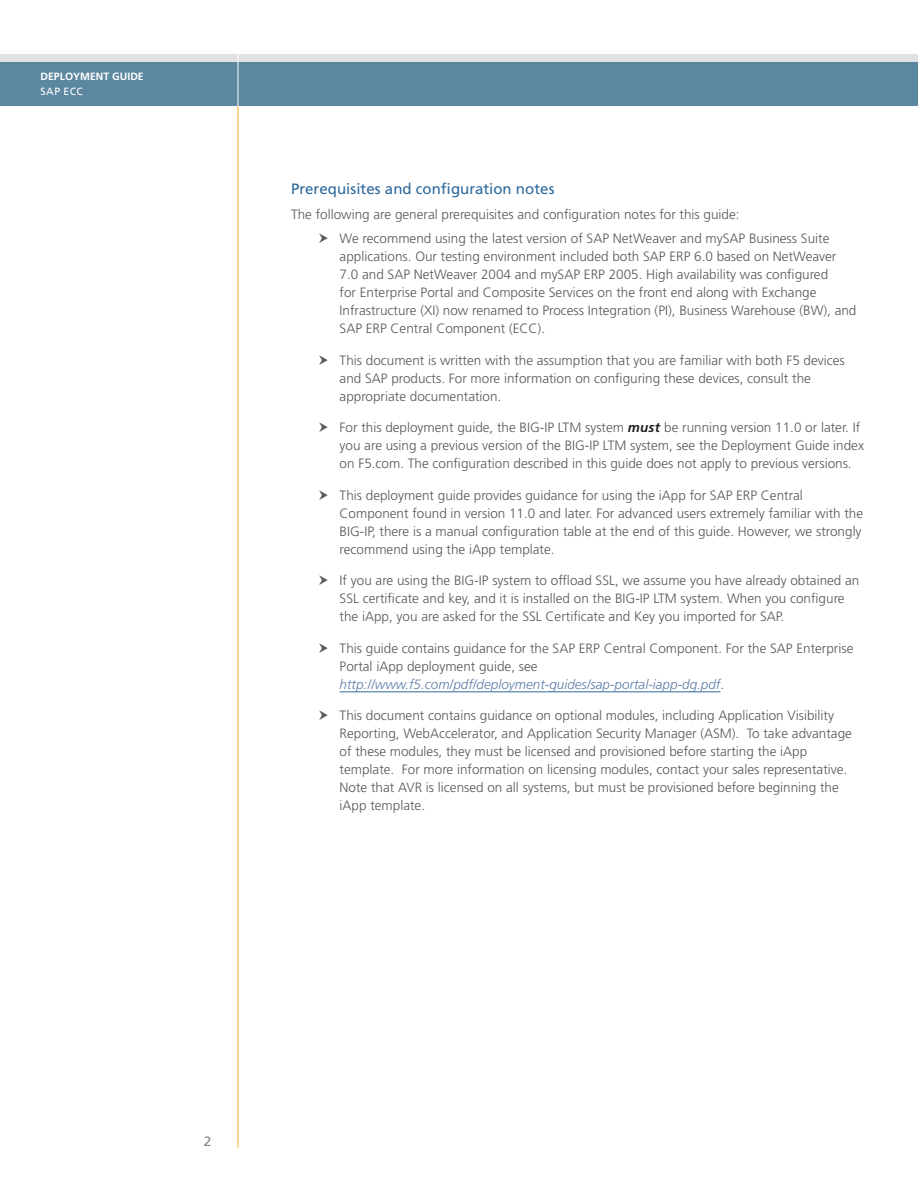
<style>
.page{position:relative;width:918px;height:1188px;background:#fff}
.page>*{position:absolute;margin:0;border:0;box-sizing:border-box;transform-origin:0 0}
.DG--Heading-2{font:15px "Frutiger LT Std";color:#2c699c}
.DG--Bullet-par{font:300 13.5px/18px "Frutiger LT Std";color:#57585a}
.DG--body{font:300 13.5px "Frutiger LT Std";color:#57585a}
.AG_page_number{font:13.5px "Frutiger LT Std";color:#808083}
.t1{font:700 10.5px/15px "Frutiger LT Std";color:#fff}
.s1{font-weight:400}
.s2{font-weight:700;font-style:italic;color:#231f20}
.s3{font-style:italic;color:#5e7ea9}
</style>
<div class="page">
<hr style="left:238px;top:105px;width:1px;height:1043px;background:#f6ac28">
<div style="left:0;top:56px;width:918px;height:50px;background:#5c87a1"></div>
<div style="left:0;top:54px;width:918px;height:7px;background:#e1e2e4"></div>
<hr style="left:238px;top:54px;width:1px;height:52px;background:#fff">
<hr style="left:340px;top:692px;width:380px;height:1px;background:#2c699c">
<p class="t1" style="left:40px;top:69px;width:105px">DEPLOYMENT GUIDE<br><span class="s1">SAP ECC</span></p>
<p class="DG--Heading-2" style="left:291px;top:180px;width:265px">Prerequisites and configuration notes</p>
<p class="DG--body" style="left:291px;top:206px;width:450px">The following are general prerequisites and configuration notes for this guide:</p>
<p class="DG--Bullet-par" style="left:340px;top:230px;width:518px">We recommend using the latest version of SAP NetWeaver and mySAP Business Suite applications. Our testing environment included both SAP ERP 6.0 based on NetWeaver 7.0 and SAP NetWeaver 2004 and mySAP ERP 2005. High availability was configured<br>for Enterprise Portal and Composite Services on the front end along with Exchange Infrastructure (XI) now renamed to Process Integration (PI), Business Warehouse (BW), and SAP ERP Central Component (ECC).</p>
<p class="DG--Bullet-par" style="left:340px;top:351px;width:507px">This document is written with the assumption that you are familiar with both F5 devices and SAP products. For more information on configuring these devices, consult the appropriate documentation.</p>
<p class="DG--Bullet-par" style="left:340px;top:419px;width:526px">For this deployment guide, the BIG-IP LTM system <span class="s2">must</span> be running version 11.0 or later. If you are using a previous version of the BIG-IP LTM system, see the Deployment Guide index on F5.com. The configuration described in this guide does not apply to previous versions.</p>
<p class="DG--Bullet-par" style="left:340px;top:486px;width:525px">This deployment guide provides guidance for using the iApp for SAP ERP Central Component found in version 11.0 and later. For advanced users extremely familiar with the BIG-IP, there is a manual configuration table at the end of this guide. However, we strongly recommend using the iApp template.</p>
<p class="DG--Bullet-par" style="left:340px;top:572px;width:521px">If you are using the BIG-IP system to offload SSL, we assume you have already obtained an<br>SSL certificate and key, and it is installed on the BIG-IP LTM system. When you configure the iApp, you are asked for the SSL Certificate and Key you imported for SAP.</p>
<p class="DG--Bullet-par" style="left:340px;top:639px;width:515px">This guide contains guidance for the SAP ERP Central Component. For the SAP Enterprise<br>Portal iApp deployment guide, see <span class="s3">http://www.f5.com/pdf/deployment-guides/sap-portal-iapp-dg.pdf</span>.</p>
<p class="DG--Bullet-par" style="left:340px;top:707px;width:514px">This document contains guidance on optional modules, including Application Visibility Reporting, WebAccelerator, and Application Security Manager (ASM). To take advantage of these modules, they must be licensed and provisioned before starting the iApp template. For more information on licensing modules, contact your sales representative.<br>Note that AVR is licensed on all systems, but must be provisioned before beginning the iApp template.</p>
<p class="AG_page_number" style="left:204px;top:1133px;width:9px">2</p>
</div>
